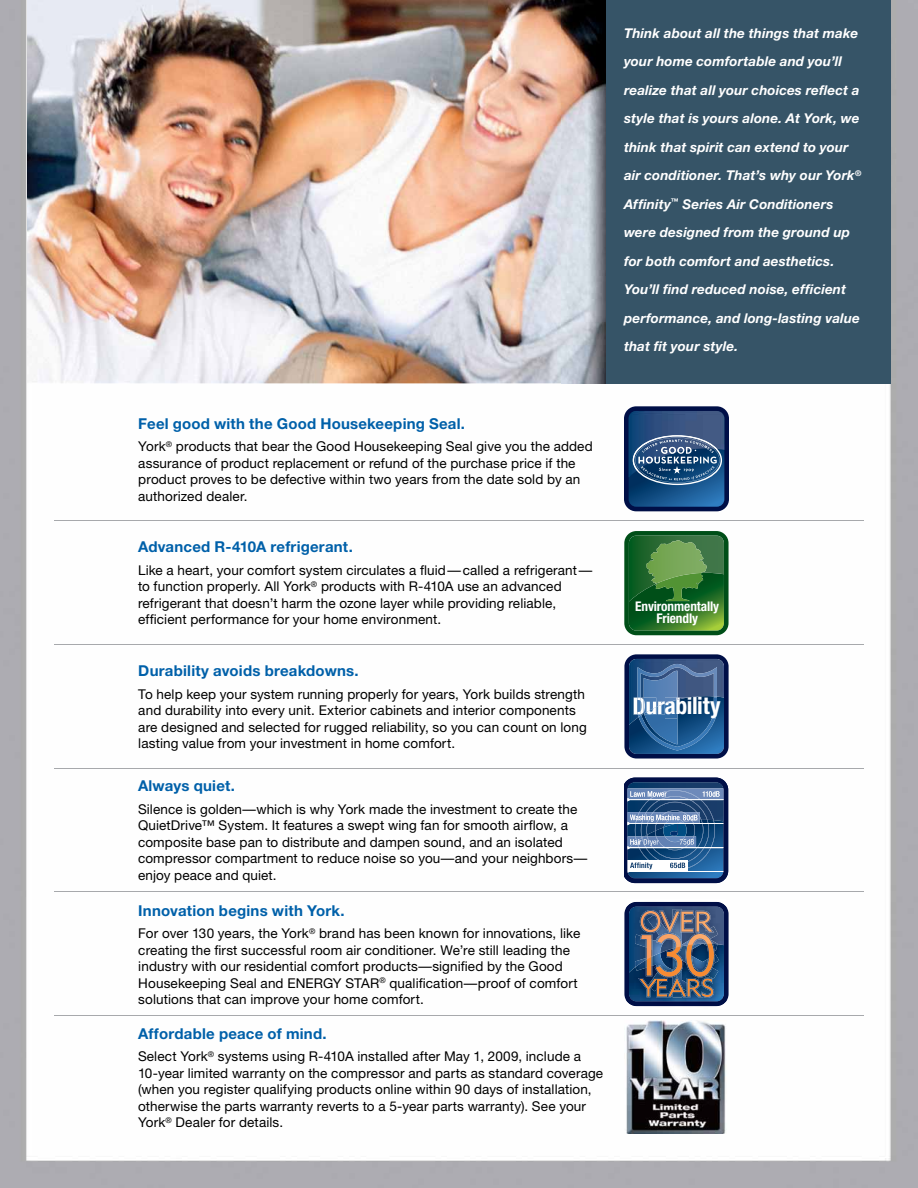
<style>
.page{position:relative;width:918px;height:1188px;background:#fff}
.page>*{position:absolute;margin:0;border:0;box-sizing:border-box;transform-origin:0 0}
.t1{font:700 condensed 23.7px "Helvetica Neue";letter-spacing:-.015em;color:#fff}
.t2{font:700 15px "Helvetica Neue";letter-spacing:.015em;color:#0060a9}
.t3{font:13.5px/16.5px "Helvetica Neue";letter-spacing:.01em;color:#000}
.t4{font:italic 700 13.5px/28.5px "Helvetica Neue";letter-spacing:.01em;color:#fff}
.t5{font:700 condensed 13.35px/12.5px "Helvetica Neue";letter-spacing:-.005em;color:#fff;text-align:center}
</style>
<div class="page">
<img style="left:0;top:0;width:918px;height:1188px">
<img style="left:27px;top:0;width:535px;height:383px">
<hr style="left:54px;top:520px;width:810px;height:1px;background:#a7a9ac">
<hr style="left:54px;top:644px;width:810px;height:1px;background:#a7a9ac">
<hr style="left:54px;top:768px;width:810px;height:1px;background:#a7a9ac">
<hr style="left:54px;top:891px;width:810px;height:1px;background:#a7a9ac">
<hr style="left:54px;top:1015px;width:810px;height:1px;background:#a7a9ac">
<img style="left:562px;top:0;width:44px;height:383px">
<div style="left:606px;top:0;width:285px;height:383px;background:#365467"></div>
<img style="left:624px;top:1020px;width:105px;height:114px">
<svg style="left:624px;top:531px;width:105px;height:104px;background:#2e7232"></svg>
<img style="left:647px;top:541px;width:28px;height:43px">
<svg style="left:624px;top:778px;width:104px;height:105px;background:#456793"></svg>
<svg style="left:624px;top:406px;width:105px;height:105px;background:#2e5482"></svg>
<svg style="left:624px;top:654px;width:105px;height:105px;background:#31598b"></svg>
<img style="left:626px;top:898px;width:100px;height:4px">
<img style="left:626px;top:1006px;width:100px;height:4px">
<svg style="left:624px;top:902px;width:105px;height:104px;background:#4b566f"></svg>
<p class="t2" style="left:138px;top:414px;width:328px">Feel good with the Good Housekeeping Seal.</p>
<p class="t3" style="left:138px;top:438px;width:456px">York<sup>®</sup> products that bear the Good Housekeeping Seal give you the added assurance of product replacement or refund of the purchase price if the product proves to be defective within two years from the date sold by an authorized dealer.</p>
<p class="t2" style="left:138px;top:538px;width:216px">Advanced R-410A refrigerant.</p>
<p class="t3" style="left:138px;top:562px;width:456px">Like a heart, your comfort system circulates a fluid — called a refrigerant — to function properly. All York<sup>®</sup> products with R-410A use an advanced refrigerant that doesn’t harm the ozone layer while providing reliable, efficient performance for your home environment.</p>
<p class="t4" style="left:624px;top:18px;width:239px">Think about all the things that make your home comfortable and you’ll realize that all your choices reflect a style that is yours alone. At York, we think that spirit can extend to your air conditioner. That’s why our York<sup>® </sup>Affinity<sup>™</sup> Series Air Conditioners were designed from the ground up for both comfort and aesthetics.<br>You’ll find reduced noise, efficient performance, and long-lasting value that fit your style.</p>
<p class="t5" style="left:635px;top:600px;width:86px">Environmentally<br>Friendly</p>
<p class="t2" style="left:138px;top:662px;width:222px">Durability avoids breakdowns.</p>
<p class="t3" style="left:138px;top:686px;width:450px">To help keep your system running properly for years, York builds strength and durability into every unit. Exterior cabinets and interior components are designed and selected for rugged reliability, so you can count on long lasting value from your investment in home comfort.</p>
<h1 class="t1" style="left:632px;top:692px;width:90px">Durability</h1>
<p class="t2" style="left:138px;top:777px;width:99px">Always quiet.</p>
<p class="t3" style="left:138px;top:801px;width:451px">Silence is golden—which is why York made the investment to create the QuietDrive™ System. It features a swept wing fan for smooth airflow, a composite base pan to distribute and dampen sound, and an isolated compressor compartment to reduce noise so you—and your neighbors— enjoy peace and quiet.</p>
<p class="t2" style="left:138px;top:901px;width:208px">Innovation begins with York.</p>
<p class="t3" style="left:138px;top:925px;width:443px">For over 130 years, the York<sup>®</sup> brand has been known for innovations, like creating the first successful room air conditioner. We’re still leading the industry with our residential comfort products—signified by the Good Housekeeping Seal and ENERGY STAR<sup>®</sup> qualification—proof of comfort solutions that can improve your home comfort.</p>
<p class="t2" style="left:138px;top:1024px;width:190px">Affordable peace of mind.</p>
<p class="t3" style="left:138px;top:1048px;width:467px">Select York<sup>®</sup> systems using R-410A installed after May 1, 2009, include a 10-year limited warranty on the compressor and parts as standard coverage (when you register qualifying products online within 90 days of installation, otherwise the parts warranty reverts to a 5-year parts warranty). See your York<sup>®</sup> Dealer for details.</p>
</div>
